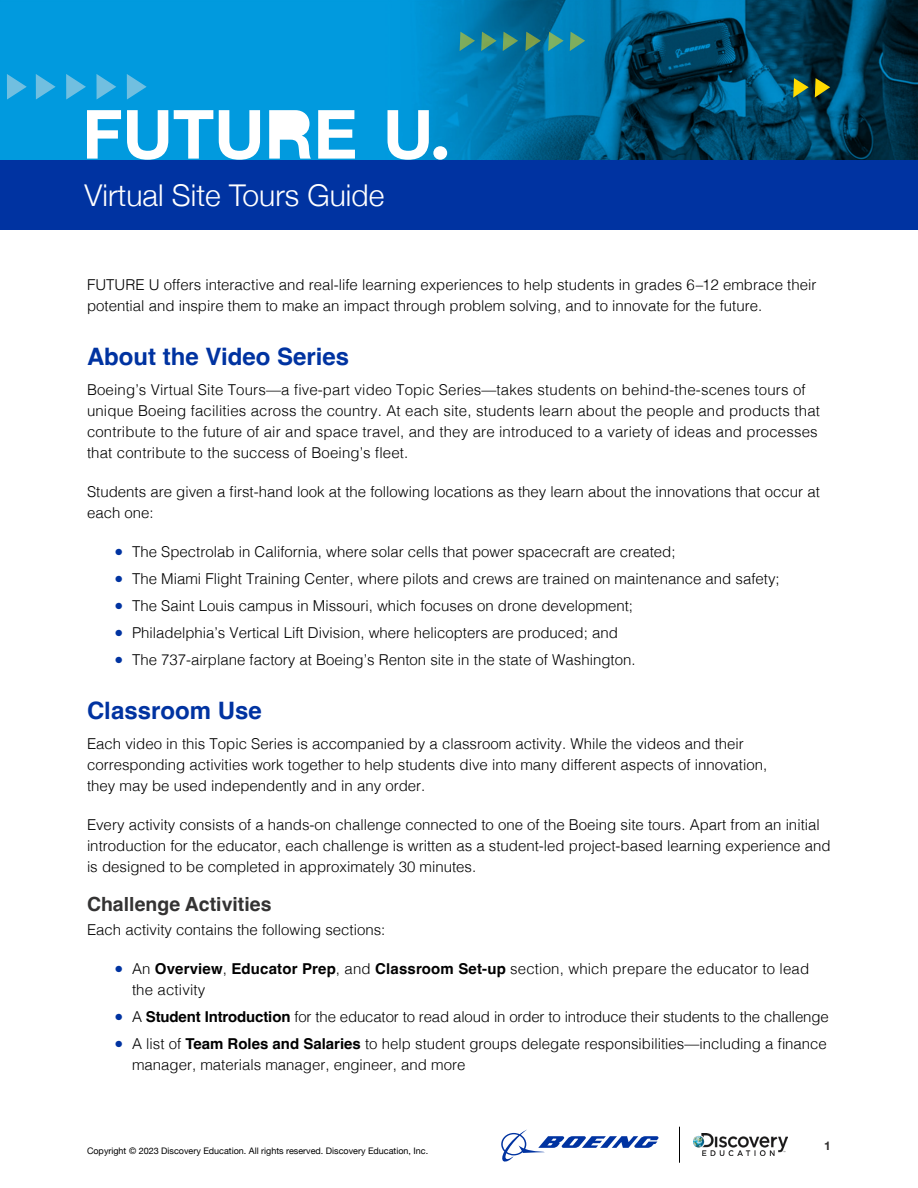
<style>
.page{position:relative;width:918px;height:1188px;background:#fff}
.page>*{position:absolute;margin:0;border:0;box-sizing:border-box;transform-origin:0 0}
.t1{font:300 30px "Helvetica Neue";color:#fff}
.t2{font:700 24px "Helvetica";color:#0033a1}
.t3{font:700 19.5px "Helvetica";color:#343333}
.t4{font:300 15px/21px "Helvetica";color:#000}
.t5{font:700 12px "Helvetica Neue";color:#343333}
.t6{font:9px "Helvetica Neue";color:#000}
.s1{font-family:"Helvetica Neue";color:#0033a1}
.s2{font-weight:700}
</style>
<div class="page">
<img style="left:694px;top:1134px;width:93px;height:21px">
<hr style="left:679px;top:1127px;width:1px;height:36px;background:#000">
<img style="left:0;top:0;width:918px;height:160px">
<svg style="left:501px;top:1129px;width:158px;height:33px"></svg>
<svg style="left:503px;top:32px;width:15px;height:19px"></svg>
<svg style="left:481px;top:32px;width:16px;height:19px"></svg>
<svg style="left:460px;top:32px;width:15px;height:19px"></svg>
<svg style="left:525px;top:32px;width:16px;height:19px"></svg>
<svg style="left:548px;top:32px;width:16px;height:19px"></svg>
<svg style="left:570px;top:32px;width:15px;height:19px"></svg>
<svg style="left:793px;top:78px;width:16px;height:20px"></svg>
<svg style="left:815px;top:78px;width:15px;height:20px"></svg>
<svg style="left:36px;top:74px;width:20px;height:26px"></svg>
<svg style="left:7px;top:74px;width:20px;height:26px"></svg>
<svg style="left:66px;top:74px;width:20px;height:26px"></svg>
<svg style="left:96px;top:74px;width:20px;height:26px"></svg>
<svg style="left:127px;top:74px;width:20px;height:26px"></svg>
<div style="left:0;top:160px;width:918px;height:70px;background:#0033a1"></div>
<svg style="left:87px;top:110px;width:268px;height:50px"></svg>
<svg style="left:388px;top:110px;width:41px;height:50px"></svg>
<div style="left:433px;top:146px;width:14px;height:14px;background:#fff;border-radius:50%"></div>
<h1 class="t1" style="left:85px;top:171px;width:301px">Virtual Site Tours Guide</h1>
<p class="t4" style="left:87px;top:273px;width:731px">FUTURE U offers interactive and real-life learning experiences to help students in grades 6–12 embrace their potential and inspire them to make an impact through problem solving, and to innovate for the future.</p>
<h2 class="t2" style="left:87px;top:342px;width:264px">About the Video Series</h2>
<p class="t4" style="left:87px;top:378px;width:735px">Boeing’s Virtual Site Tours—a five-part video Topic Series—takes students on behind-the-scenes tours of unique Boeing facilities across the country. At each site, students learn about the people and products that contribute to the future of air and space travel, and they are introduced to a variety of ideas and processes that contribute to the success of Boeing’s fleet.</p>
<p class="t4" style="left:87px;top:480px;width:734px">Students are given a first-hand look at the following locations as they learn about the innovations that occur at each one:</p>
<p class="t4" style="left:114px;top:540px;width:563px"><span class="s1">●</span> The Spectrolab in California, where solar cells that power spacecraft are created;</p>
<p class="t4" style="left:114px;top:567px;width:667px"><span class="s1">●</span> The Miami Flight Training Center, where pilots and crews are trained on maintenance and safety;</p>
<p class="t4" style="left:114px;top:594px;width:521px"><span class="s1">●</span> The Saint Louis campus in Missouri, which focuses on drone development;</p>
<p class="t4" style="left:114px;top:621px;width:505px"><span class="s1">●</span> Philadelphia’s Vertical Lift Division, where helicopters are produced; and</p>
<p class="t4" style="left:114px;top:648px;width:523px"><span class="s1">●</span> The 737-airplane factory at Boeing’s Renton site in the state of Washington.</p>
<h2 class="t2" style="left:87px;top:696px;width:176px">Classroom Use</h2>
<p class="t4" style="left:87px;top:732px;width:682px">Each video in this Topic Series is accompanied by a classroom activity. While the videos and their corresponding activities work together to help students dive into many different aspects of innovation, they may be used independently and in any order.</p>
<p class="t4" style="left:87px;top:813px;width:745px">Every activity consists of a hands-on challenge connected to one of the Boeing site tours. Apart from an initial introduction for the educator, each challenge is written as a student-led project-based learning experience and is designed to be completed in approximately 30 minutes.</p>
<h3 class="t3" style="left:87px;top:892px;width:186px">Challenge Activities</h3>
<p class="t4" style="left:87px;top:918px;width:300px">Each activity contains the following sections:</p>
<p class="t4" style="left:132px;top:957px;width:679px;text-indent:-18px"><span class="s1">●</span> An <span class="s2">Overview</span>, <span class="s2">Educator Prep</span>, and <span class="s2">Classroom Set-up</span> section, which prepare the educator to lead the activity</p>
<p class="t4" style="left:114px;top:1005px;width:716px"><span class="s1">●</span> A <span class="s2">Student Introduction</span> for the educator to read aloud in order to introduce their students to the challenge</p>
<p class="t4" style="left:132px;top:1032px;width:696px;text-indent:-18px"><span class="s1">●</span> A list of <span class="s2">Team Roles and Salaries</span> to help student groups delegate responsibilities—including a finance manager, materials manager, engineer, and more</p>
<p class="t6" style="left:87px;top:1144px;width:343px">Copyright © 2023 Discovery Education. All rights reserved. Discovery Education, Inc.</p>
<p class="t5" style="left:824px;top:1137px;width:8px">1</p>
</div>
